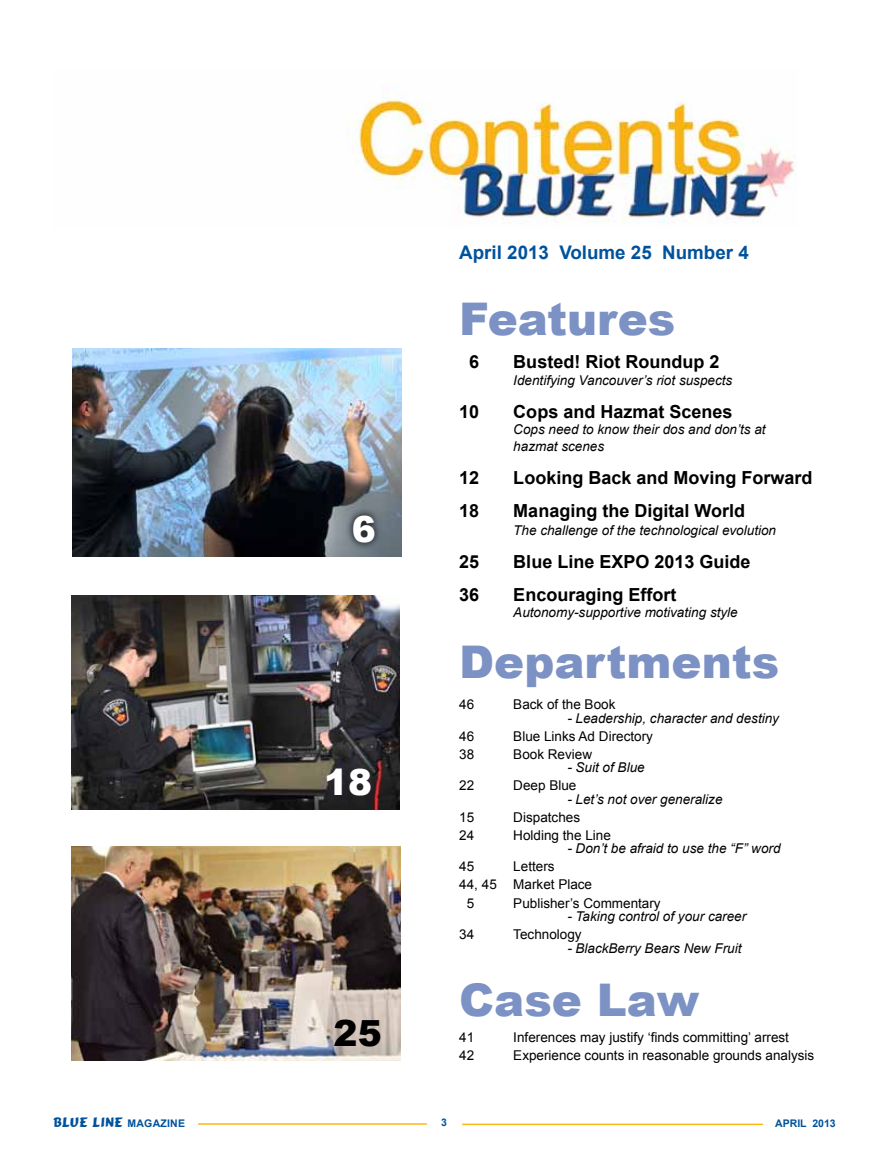
<style>
.page{position:relative;width:878px;height:1175px;background:#fff}
.page>*{position:absolute;margin:0;border:0;box-sizing:border-box;transform-origin:0 0}
.t1{font:900 45px "Arial";color:#7c91c4}
.t2{font:900 36px "Arial";color:#fff}
.t3{font:900 36px "Arial";color:#000}
.t4{font:700 18.75px "Arial";color:#00529c}
.t5{font:700 18px "Arial";color:#000}
.t6{font:italic 13.5px/16.5px "Arial";color:#000}
.t7{font:13.5px "Arial";color:#000}
.t8{font:13.5px "Comic";letter-spacing:.02em;color:#00529c}
.t9{font:700 10.5px "Arial";color:#00529c}
.s1{font-family:"Arial";font-weight:700;font-size:10.5px}
</style>
<div class="page">
<hr style="left:462px;top:1123px;width:300px;height:2px;background:#fdb913">
<hr style="left:198px;top:1123px;width:229px;height:1px;background:#fdb913">
<img style="left:71px;top:595px;width:329px;height:214px">
<img style="left:347px;top:92px;width:449px;height:132px">
<img style="left:73px;top:349px;width:328px;height:207px">
<svg style="left:345px;top:507px;width:37px;height:44px;background:#586067"></svg>
<img style="left:71px;top:846px;width:329px;height:214px">
<h3 class="t4" style="left:459px;top:240px;width:291px">April 2013 Volume 25 Number 4</h3>
<h2 class="t2" style="left:352px;top:503px;width:26px">6</h2>
<h2 class="t2" style="left:324px;top:755px;width:50px">18</h2>
<h2 class="t3" style="left:333px;top:1007px;width:50px">25</h2>
<h1 class="t1" style="left:459px;top:287px;width:217px">Features</h1>
<h3 class="t5" style="left:469px;top:350px;width:12px">6</h3>
<h3 class="t5" style="left:513px;top:350px;width:207px">Busted! Riot Roundup 2</h3>
<p class="t6" style="left:513px;top:372px;width:220px">Identifying Vancouver’s riot suspects</p>
<h3 class="t5" style="left:459px;top:399px;width:22px">10</h3>
<h3 class="t5" style="left:513px;top:399px;width:221px">Cops and Hazmat Scenes</h3>
<p class="t6" style="left:513px;top:421px;width:254px">Cops need to know their dos and don’ts at hazmat scenes</p>
<h3 class="t5" style="left:459px;top:465px;width:38px">12 L</h3>
<h3 class="t5" style="left:524px;top:465px;width:290px">ooking Back and Moving Forward</h3>
<h3 class="t5" style="left:459px;top:498px;width:22px">18</h3>
<h3 class="t5" style="left:513px;top:498px;width:233px">Managing the Digital World</h3>
<p class="t6" style="left:513px;top:522px;width:264px">The challenge of the technological evolution</p>
<h3 class="t5" style="left:459px;top:549px;width:22px">25</h3>
<h3 class="t5" style="left:513px;top:549px;width:239px">Blue Line EXPO 2013 Guide</h3>
<h3 class="t5" style="left:459px;top:582px;width:37px">36 E</h3>
<h3 class="t5" style="left:525px;top:582px;width:152px">ncouraging Effort</h3>
<p class="t6" style="left:513px;top:604px;width:226px">Autonomy-supportive motivating style</p>
<h1 class="t1" style="left:459px;top:629px;width:321px">Departments</h1>
<p class="t7" style="left:459px;top:696px;width:17px">46</p>
<p class="t7" style="left:513px;top:696px;width:104px">Back of the Book</p>
<p class="t6" style="left:567px;top:710px;width:213px">- Leadership, character and destiny</p>
<p class="t7" style="left:459px;top:727px;width:17px">46</p>
<p class="t7" style="left:513px;top:727px;width:141px">Blue Links Ad Directory</p>
<p class="t7" style="left:459px;top:745px;width:17px">38</p>
<p class="t7" style="left:513px;top:745px;width:80px">Book Review</p>
<p class="t6" style="left:567px;top:759px;width:79px">- Suit of Blue</p>
<p class="t7" style="left:459px;top:777px;width:17px">22</p>
<p class="t7" style="left:513px;top:777px;width:65px">Deep Blue</p>
<p class="t6" style="left:567px;top:791px;width:157px">- Let’s not over generalize</p>
<p class="t7" style="left:459px;top:808px;width:17px">15</p>
<p class="t7" style="left:513px;top:808px;width:68px">Dispatches</p>
<p class="t7" style="left:459px;top:826px;width:17px">24</p>
<p class="t7" style="left:513px;top:826px;width:99px">Holding the Line</p>
<p class="t6" style="left:567px;top:840px;width:215px">- Don’t be afraid to use the “F” word</p>
<p class="t7" style="left:459px;top:858px;width:17px">45</p>
<p class="t7" style="left:513px;top:858px;width:43px">Letters</p>
<p class="t7" style="left:459px;top:876px;width:134px">44, 45 Market Place</p>
<p class="t7" style="left:467px;top:894px;width:9px">5</p>
<p class="t7" style="left:513px;top:894px;width:149px">Publisher’s Commentary</p>
<p class="t6" style="left:567px;top:908px;width:180px">- Taking control of your career</p>
<p class="t7" style="left:459px;top:925px;width:17px">34</p>
<p class="t7" style="left:513px;top:925px;width:70px">Technology</p>
<p class="t6" style="left:567px;top:939px;width:176px">- BlackBerry Bears New Fruit</p>
<h1 class="t1" style="left:459px;top:967px;width:242px">Case Law</h1>
<p class="t7" style="left:459px;top:1028px;width:17px">41</p>
<p class="t7" style="left:513px;top:1028px;width:277px">Inferences may justify ‘finds committing’ arrest</p>
<p class="t7" style="left:459px;top:1046px;width:17px">42</p>
<p class="t7" style="left:513px;top:1046px;width:302px">Experience counts in reasonable grounds analysis</p>
<p class="t8" style="left:53px;top:1113px;width:133px">BLUE LINE <span class="s1">Magazine</span></p>
<p class="t9" style="left:441px;top:1115px;width:7px">3</p>
<p class="t9" style="left:775px;top:1116px;width:62px">April 2013</p>
</div>
